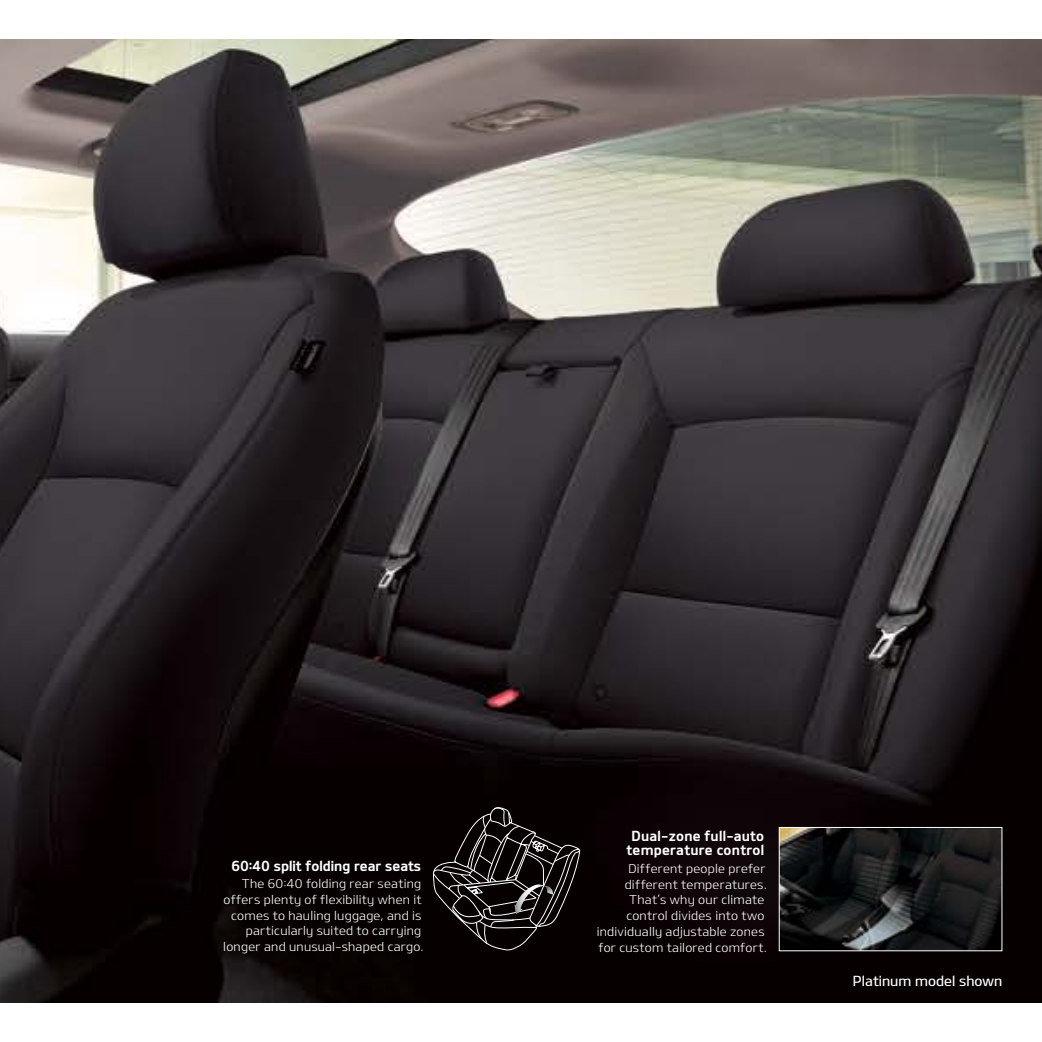
<style>
.page{position:relative;width:1042px;height:1042px;background:#fff}
.page>*{position:absolute;margin:0;border:0;box-sizing:border-box;transform-origin:0 0}
.t1{font:14px/14.9px "KIAB";letter-spacing:.015em;color:#fff;text-align:center}
.t2{font:14px "KIAM";color:#fff}
.t3{font:12.25px/15.8px "KIAL";letter-spacing:.02em;color:#fff;text-align:right}
</style>
<div class="page">
<img style="left:0;top:40px;width:1042px;height:962px">
<svg style="left:778px;top:826px;width:225px;height:125px;background:#222323"></svg>
<svg style="left:433px;top:807px;width:148px;height:144px;background:#211d1c"></svg>
<p class="t1" style="left:231px;top:858px;width:191px">60:40 split folding rear seats</p>
<p class="t3" style="left:223px;top:876px;width:202px">The 60:40 folding rear seating offers plenty of flexibility when it comes to hauling luggage, and is particularly suited to carrying longer and unusual-shaped cargo.</p>
<p class="t1" style="left:626px;top:828px;width:139px">Dual-zone full-auto temperature control</p>
<p class="t3" style="left:597px;top:860px;width:172px">Different people prefer different temperatures.<br>That’s why our climate control divides into two individually adjustable zones for custom tailored comfort.</p>
<p class="t2" style="left:853px;top:973px;width:151px">Platinum model shown</p>
</div>
